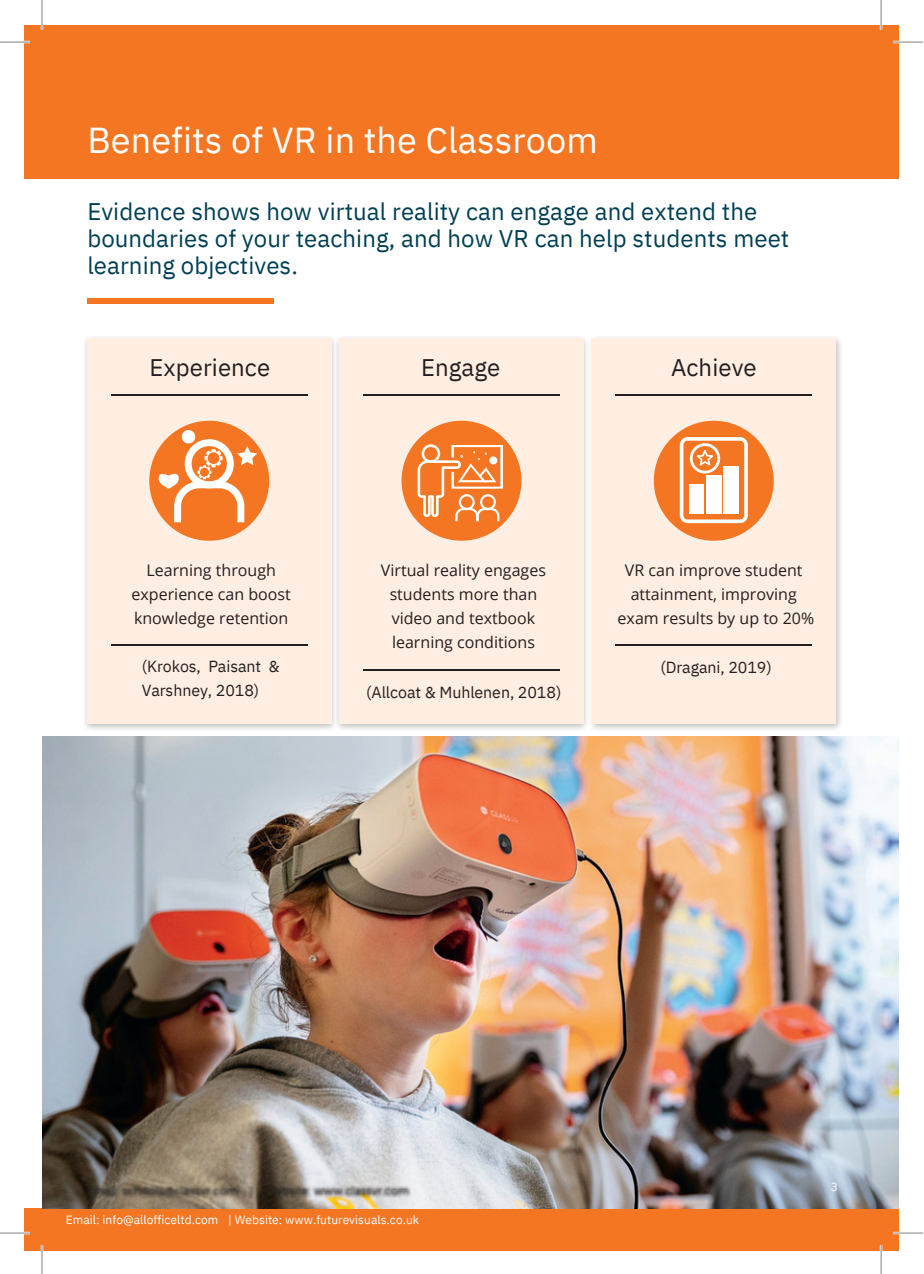
<style>
.page{position:relative;width:924px;height:1274px;background:#fff}
.page>*{position:absolute;margin:0;border:0;box-sizing:border-box;transform-origin:0 0}
.t1{font:36px "IBM Plex Sans";letter-spacing:.005em;color:#fff}
.t2{font:24px/27px "IBM Plex Sans";letter-spacing:.005em;color:#003f53}
.t3{font:24px "IBM Plex Sans";letter-spacing:.005em;color:#231f20}
.t4{font:16px/24px "Open Sans";color:#231f20;text-align:center}
.t5{font:16px/24px "IBM Plex Sans";letter-spacing:-.005em;color:#231f20}
.t6{font:12px "IBM Plex Sans";letter-spacing:.005em;color:#fff}
</style>
<div class="page">
<img style="left:0;top:0;width:923px;height:1273px">
<p class="t1" style="left:87px;top:116px;width:512px">Benefits of VR in the Classroom</p>
<p class="t2" style="left:87px;top:197px;width:704px">Evidence shows how virtual reality can engage and extend the boundaries of your teaching, and how VR can help students meet learning objectives.</p>
<p class="t3" style="left:150px;top:352px;width:122px">Experience</p>
<p class="t3" style="left:421px;top:352px;width:81px">Engage</p>
<p class="t3" style="left:671px;top:352px;width:87px">Achieve</p>
<p class="t4" style="left:132px;top:558px;width:161px">Learning through experience can boost knowledge retention</p>
<p class="t4" style="left:381px;top:558px;width:167px">Virtual reality engages students more than video and textbook learning conditions</p>
<p class="t4" style="left:618px;top:558px;width:198px">VR can improve student attainment, improving exam results by up to 20%</p>
<p class="t5" style="left:142px;top:654px;width:139px">(Krokos, Paisant &amp;<br>Varshney, 2018)</p>
<p class="t5" style="left:661px;top:654px;width:113px">(Dragani, 2019)</p>
<p class="t5" style="left:366px;top:679px;width:197px">(Allcoat &amp; Muhlenen, 2018)</p>
<p class="t6" style="left:66px;top:1212px;width:154px">Email: info@allofficeltd.com</p>
<p class="t6" style="left:228px;top:1212px;width:193px">| Website: www.futurevisuals.co.uk</p>
<p class="t6" style="left:831px;top:1178px;width:9px">3</p>
</div>
